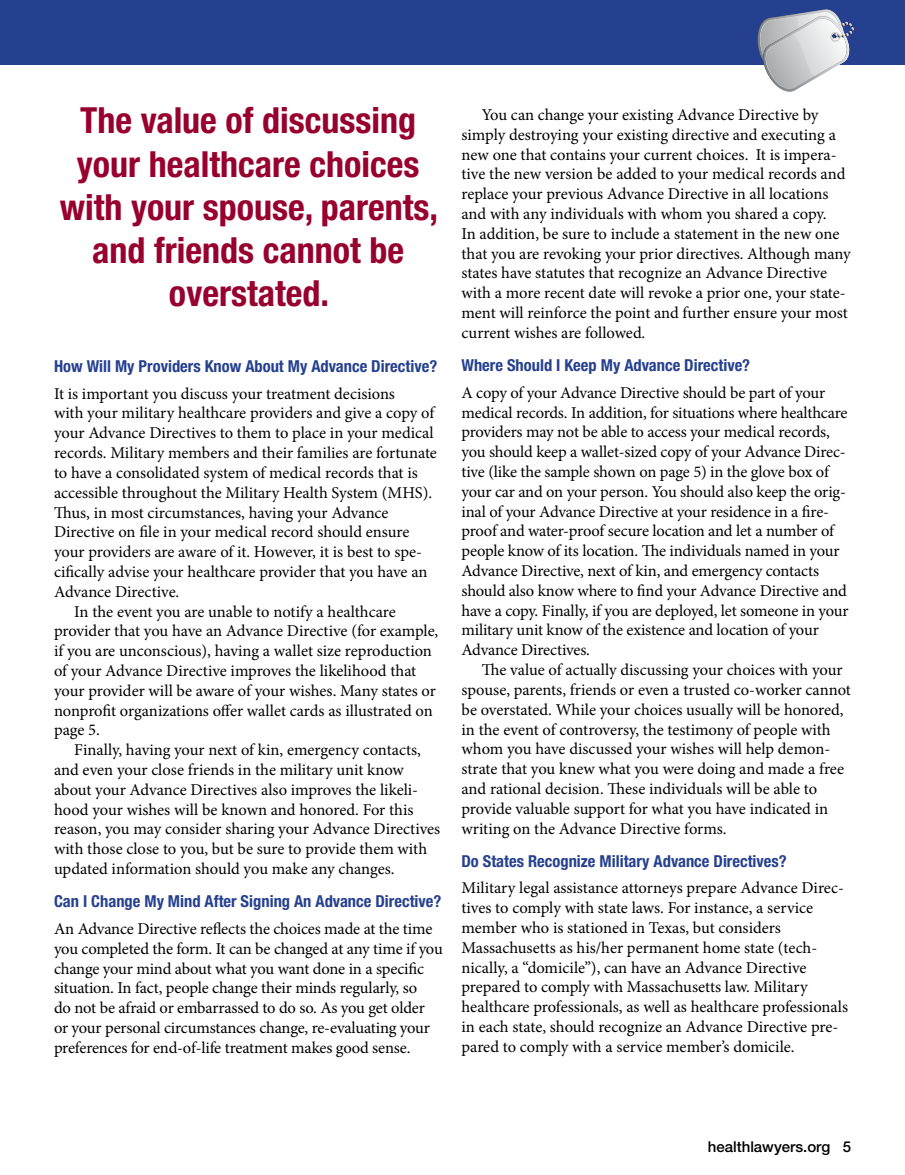
<style>
.page{position:relative;width:905px;height:1175px;background:#fff}
.page>*{position:absolute;margin:0;border:0;box-sizing:border-box;transform-origin:0 0}
.t1{font:700 condensed 36px/43.2px "Helvetica Neue LT Std";color:#98002e;text-align:center}
.t2{font:16.5px/19.8px "Minion Pro";letter-spacing:-.005em;color:#000}
.t3{font:700 condensed 16.5px "Helvetica Neue LT Std";color:#25408f}
.t4{font:500 15px "Helvetica Neue LT Std";color:#000}
</style>
<div class="page">
<div style="left:0;top:0;width:904px;height:65px;background:#25408f"></div>
<svg style="left:757px;top:9px;width:98px;height:83px"></svg>
<h1 class="t1" style="left:60px;top:99px;width:380px">The value of discussing your healthcare choices with your spouse, parents, and friends cannot be overstated.</h1>
<p class="t3" style="left:54px;top:356px;width:385px">How Will My Providers Know About My Advance Directive?</p>
<p class="t2" style="left:54px;top:383px;width:342px">It is important you discuss your treatment decisions</p>
<p class="t2" style="left:54px;top:403px;width:382px">with your military healthcare providers and give a copy of</p>
<p class="t2" style="left:54px;top:423px;width:381px">your Advance Directives to them to place in your medical</p>
<p class="t2" style="left:54px;top:443px;width:384px">records. Military members and their families are fortunate</p>
<p class="t2" style="left:54px;top:463px;width:365px">to have a consolidated system of medical records that is</p>
<p class="t2" style="left:54px;top:482px;width:380px">accessible throughout the Military Health System (MHS).</p>
<p class="t2" style="left:54px;top:502px;width:336px">Thus, in most circumstances, having your Advance</p>
<p class="t2" style="left:54px;top:522px;width:357px">Directive on file in your medical record should ensure</p>
<p class="t2" style="left:54px;top:542px;width:369px">your providers are aware of it. However, it is best to spe-</p>
<p class="t2" style="left:54px;top:562px;width:375px">cifically advise your healthcare provider that you have an</p>
<p class="t2" style="left:54px;top:581px;width:127px">Advance Directive.</p>
<p class="t2" style="left:74px;top:601px;width:323px">In the event you are unable to notify a healthcare</p>
<p class="t2" style="left:54px;top:621px;width:386px">provider that you have an Advance Directive (for example,</p>
<p class="t2" style="left:54px;top:641px;width:379px">if you are unconscious), having a wallet size reproduction</p>
<p class="t2" style="left:54px;top:661px;width:364px">of your Advance Directive improves the likelihood that</p>
<p class="t2" style="left:54px;top:680px;width:383px">your provider will be aware of your wishes. Many states or</p>
<p class="t2" style="left:54px;top:700px;width:380px">nonprofit organizations offer wallet cards as illustrated on</p>
<p class="t2" style="left:54px;top:720px;width:47px">page 5.</p>
<p class="t2" style="left:74px;top:740px;width:348px">Finally, having your next of kin, emergency contacts,</p>
<p class="t2" style="left:54px;top:760px;width:351px">and even your close friends in the military unit know</p>
<p class="t2" style="left:54px;top:779px;width:365px">about your Advance Directives also improves the likeli-</p>
<p class="t2" style="left:54px;top:799px;width:361px">hood your wishes will be known and honored. For this</p>
<p class="t2" style="left:54px;top:819px;width:388px">reason, you may consider sharing your Advance Directives</p>
<p class="t2" style="left:54px;top:839px;width:374px">with those close to you, but be sure to provide them with</p>
<p class="t2" style="left:54px;top:859px;width:342px">updated information should you make any changes.</p>
<p class="t3" style="left:54px;top:891px;width:389px">Can I Change My Mind After Signing An Advance Directive?</p>
<p class="t2" style="left:54px;top:918px;width:390px">An Advance Directive reflects the choices made at the time you completed the form. It can be changed at any time if you change your mind about what you want done in a specific situation. In fact, people change their minds regularly, so<br>do not be afraid or embarrassed to do so. As you get older or your personal circumstances change, re-evaluating your preferences for end-of-life treatment makes good sense.</p>
<p class="t2" style="left:461px;top:105px;width:391px;text-indent:20px">You can change your existing Advance Directive by simply destroying your existing directive and executing a new one that contains your current choices. It is impera&shy;tive the new version be added to your medical records and replace your previous Advance Directive in all locations and with any individuals with whom you shared a copy.<br>In addition, be sure to include a statement in the new one that you are revoking your prior directives. Although many states have statutes that recognize an Advance Directive with a more recent date will revoke a prior one, your state&shy;ment will reinforce the point and further ensure your most current wishes are followed.</p>
<p class="t3" style="left:461px;top:355px;width:290px">Where Should I Keep My Advance Directive?</p>
<p class="t2" style="left:461px;top:383px;width:388px">A copy of your Advance Directive should be part of your medical records. In addition, for situations where healthcare providers may not be able to access your medical records, you should keep a wallet-sized copy of your Advance Direc&shy;tive (like the sample shown on page 5) in the glove box of your car and on your person. You should also keep the orig&shy;inal of your Advance Directive at your residence in a fire&shy;proof and water-proof secure location and let a number of people know of its location. The individuals named in your Advance Directive, next of kin, and emergency contacts should also know where to find your Advance Directive and have a copy. Finally, if you are deployed, let someone in your military unit know of the existence and location of your Advance Directives.</p>
<p class="t2" style="left:461px;top:660px;width:391px;text-indent:20px">The value of actually discussing your choices with your spouse, parents, friends or even a trusted co-worker cannot be overstated. While your choices usually will be honored, in the event of controversy, the testimony of people with whom you have discussed your wishes will help demon&shy;strate that you knew what you were doing and made a free and rational decision. These individuals will be able to provide valuable support for what you have indicated in writing on the Advance Directive forms.</p>
<p class="t3" style="left:461px;top:851px;width:327px">Do States Recognize Military Advance Directives?</p>
<p class="t2" style="left:461px;top:878px;width:388px">Military legal assistance attorneys prepare Advance Direc&shy;tives to comply with state laws. For instance, a service member who is stationed in Texas, but considers Massachusetts as his/her permanent home state (tech&shy;nically, a “domicile”), can have an Advance Directive prepared to comply with Massachusetts law. Military healthcare professionals, as well as healthcare professionals in each state, should recognize an Advance Directive pre&shy;pared to comply with a service member’s domicile.</p>
<p class="t4" style="left:707px;top:1138px;width:145px">healthlawyers.org 5</p>
</div>
